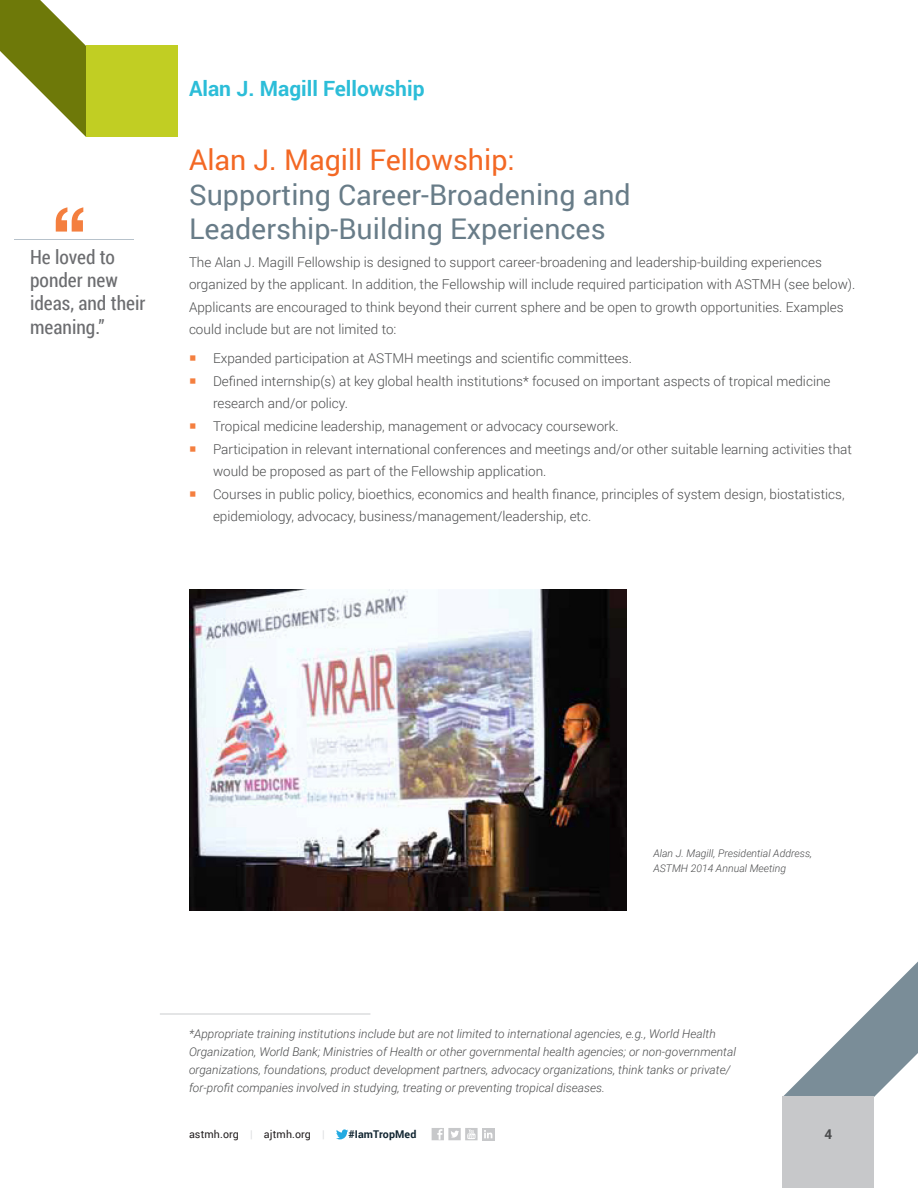
<style>
.page{position:relative;width:918px;height:1188px;background:#fff}
.page>*{position:absolute;margin:0;border:0;box-sizing:border-box;transform-origin:0 0}
.t1{font:28.5px/34.2px "Roboto";color:#687c88}
.t2{font:28.5px "Roboto";color:#f36824}
.t3{font:700 21px "Roboto";color:#2cbdd8}
.t4{font:19.5px/23.4px "Roboto Condensed";color:#6c6d70}
.t5{font:300 13.5px/22.5px "Roboto";color:#4b4c4d}
.t6{font:700 13.5px "Roboto";color:#4b4c4d}
.t7{font:italic 300 12px/18px "Roboto";color:#4b4c4d}
.t8{font:10.65px "Roboto";letter-spacing:.01em;color:#231f20}
.t9{font:700 10.65px "Roboto";letter-spacing:.01em;color:#122632}
.t10{font:italic 300 10.5px/15px "Roboto";color:#4b4c4d}
.s1{color:#dcdddf}
</style>
<div class="page">
<svg style="left:0;top:0;width:132px;height:137px"></svg>
<svg style="left:783px;top:961px;width:135px;height:136px"></svg>
<div style="left:783px;top:1097px;width:91px;height:91px;background:#c7c8ca"></div>
<div style="left:86px;top:46px;width:91px;height:91px;background:#c1ce23"></div>
<svg style="left:336px;top:1129px;width:12px;height:10px"></svg>
<svg style="left:432px;top:1128px;width:46px;height:12px"></svg>
<svg style="left:482px;top:1128px;width:12px;height:12px"></svg>
<svg style="left:484px;top:1130px;width:8px;height:8px"></svg>
<img style="left:189px;top:590px;width:438px;height:321px">
<hr style="left:160px;top:1013px;width:210px;height:2px;background:#dcdddf">
<hr style="left:14px;top:239px;width:120px;height:1px;background:#b7c2cb">
<svg style="left:56px;top:207px;width:27px;height:25px"></svg>
<h3 class="t4" style="left:30px;top:244px;width:117px">He loved to ponder new ideas, and their meaning.”</h3>
<h2 class="t3" style="left:189px;top:73px;width:237px">Alan J. Magill Fellowship</h2>
<h1 class="t2" style="left:189px;top:140px;width:327px">Alan J. Magill Fellowship:</h1>
<h1 class="t1" style="left:189px;top:176px;width:443px">Supporting Career-Broadening and<br>Leadership-Building Experiences</h1>
<p class="t5" style="left:189px;top:250px;width:668px">The Alan J. Magill Fellowship is designed to support career-broadening and leadership-building experiences organized by the applicant. In addition, the Fellowship will include required participation with ASTMH (see below).<br>Applicants are encouraged to think beyond their current sphere and be open to growth opportunities. Examples could include but are not limited to:</p>
<p class="t5" style="left:213px;top:347px;width:640px">Expanded participation at ASTMH meetings and scientific committees.<br>Defined internship(s) at key global health institutions* focused on important aspects of tropical medicine research and/or policy.<br>Tropical medicine leadership, management or advocacy coursework.<br>Participation in relevant international conferences and meetings and/or other suitable learning activities that would be proposed as part of the Fellowship application.<br>Courses in public policy, bioethics, economics and health finance, principles of system design, biostatistics, epidemiology, advocacy, business/management/leadership, etc.</p>
<p class="t10" style="left:653px;top:845px;width:160px">Alan J. Magill, Presidential Address,<br>ASTMH 2014 Annual Meeting</p>
<p class="t7" style="left:189px;top:1024px;width:549px">*Appropriate training institutions include but are not limited to international agencies, e.g., World Health Organization, World Bank; Ministries of Health or other governmental health agencies; or non-governmental organizations, foundations, product development partners, advocacy organizations, think tanks or private/ for-profit companies involved in studying, treating or preventing tropical diseases.</p>
<p class="t8" style="left:189px;top:1127px;width:137px">astmh.org <span class="s1">|</span> ajtmh.org <span class="s1">|</span></p>
<p class="t9" style="left:348px;top:1127px;width:69px">#IamTropMed</p>
<p class="t6" style="left:824px;top:1124px;width:9px">4</p>
</div>
